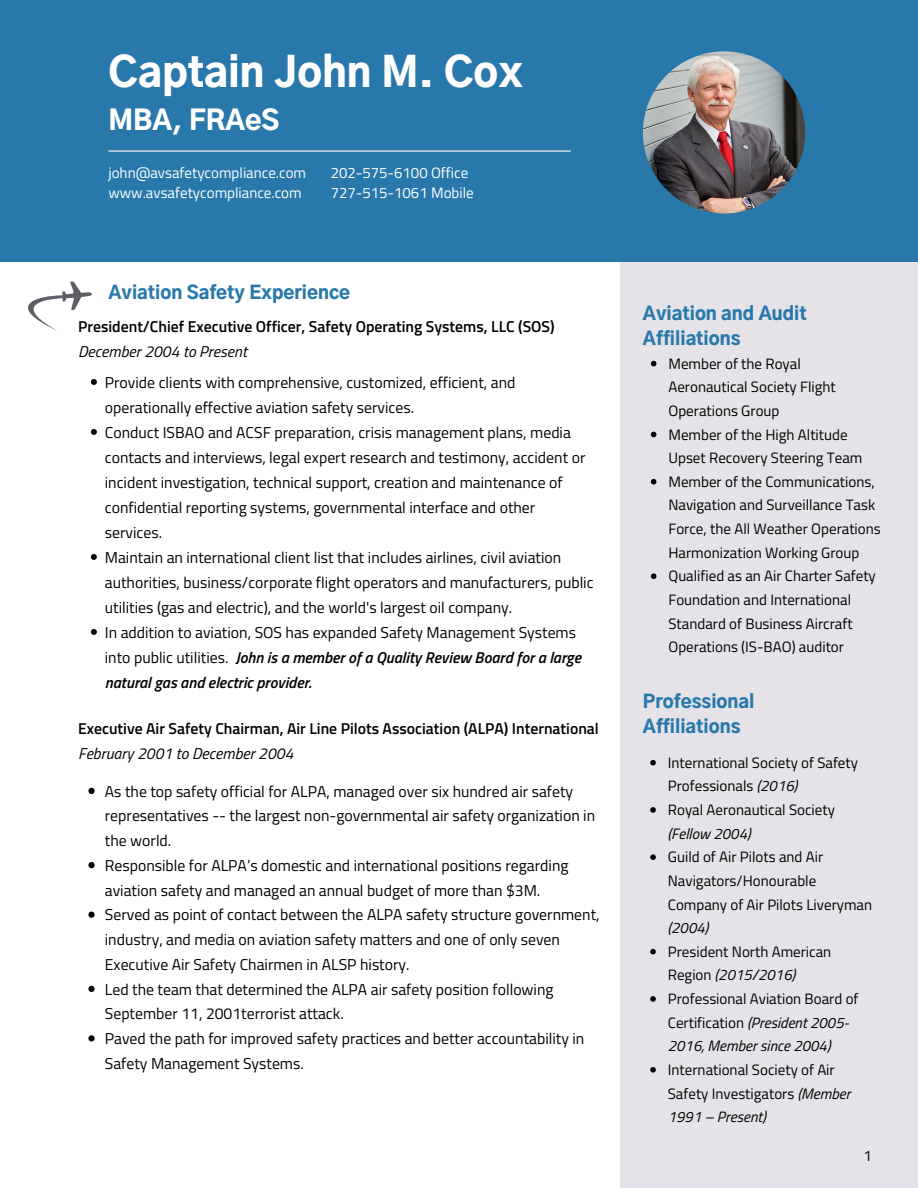
<style>
.page{position:relative;width:918px;height:1188px;background:#fff}
.page>*{position:absolute;margin:0;border:0;box-sizing:border-box;transform-origin:0 0}
.t1{font:900 40.5px "Gothic A1";color:#fff}
.t2{font:900 27px "Gothic A1";color:#fff}
.t3{font:900 18px/24.8px "Gothic A1";color:#2878ab}
.t4{font:15.75px/25px "Titillium Web";color:#000}
.t5{font:600 15.75px "Titillium Web";color:#000}
.t6{font:italic 15.75px "Titillium Web";color:#000}
.t7{font:15px/23.7px "Titillium Web";color:#000}
.t8{font:15px/20.2px "Titillium Web";color:#fff}
.t9{font:italic 15px "Titillium Web";color:#000}
.s1{font-weight:600;font-style:italic}
.s2{font-style:italic}
</style>
<div class="page">
<div style="left:620px;top:263px;width:298px;height:925px;background:#e5e3e7"></div>
<div style="left:0;top:0;width:918px;height:262px;background:#2878ab"></div>
<hr style="left:108px;top:150px;width:463px;height:2px;background:#fff">
<img style="left:643px;top:51px;width:162px;height:163px;border-radius:50%">
<svg style="left:28px;top:281px;width:64px;height:50px"></svg>
<svg style="left:91px;top:379px;width:6px;height:6px"></svg>
<svg style="left:91px;top:429px;width:6px;height:6px"></svg>
<svg style="left:91px;top:554px;width:6px;height:6px"></svg>
<svg style="left:91px;top:629px;width:6px;height:6px"></svg>
<svg style="left:651px;top:361px;width:5px;height:5px"></svg>
<svg style="left:651px;top:432px;width:5px;height:5px"></svg>
<svg style="left:651px;top:479px;width:5px;height:6px"></svg>
<svg style="left:651px;top:573px;width:5px;height:6px"></svg>
<svg style="left:88px;top:788px;width:7px;height:6px"></svg>
<svg style="left:88px;top:862px;width:7px;height:6px"></svg>
<svg style="left:88px;top:912px;width:7px;height:6px"></svg>
<svg style="left:88px;top:986px;width:7px;height:6px"></svg>
<svg style="left:88px;top:1035px;width:7px;height:6px"></svg>
<svg style="left:650px;top:760px;width:6px;height:6px"></svg>
<svg style="left:650px;top:807px;width:6px;height:6px"></svg>
<svg style="left:650px;top:854px;width:6px;height:6px"></svg>
<svg style="left:650px;top:949px;width:6px;height:6px"></svg>
<svg style="left:650px;top:996px;width:6px;height:6px"></svg>
<svg style="left:650px;top:1067px;width:6px;height:6px"></svg>
<h1 class="t1" style="left:108px;top:55px;width:416px">Captain John M. Cox</h1>
<h2 class="t2" style="left:108px;top:108px;width:173px">MBA, FRAeS</h2>
<p class="t8" style="left:108px;top:162px;width:199px">john@avsafetycompliance.com www.avsafetycompliance.com</p>
<p class="t8" style="left:331px;top:162px;width:145px">202-575-6100 Office<br>727-515-1061 Mobile</p>
<p class="t3" style="left:108px;top:281px;width:243px">Aviation Safety Experience</p>
<p class="t5" style="left:78px;top:314px;width:478px">President/Chief Executive Officer, Safety Operating Systems, LLC (SOS)</p>
<p class="t6" style="left:78px;top:339px;width:170px">December 2004 to Present</p>
<p class="t4" style="left:105px;top:370px;width:490px">Provide clients with comprehensive, customized, efficient, and operationally effective aviation safety services.<br>Conduct ISBAO and ACSF preparation, crisis management plans, media contacts and interviews, legal expert research and testimony, accident or incident investigation, technical support, creation and maintenance of confidential reporting systems, governmental interface and other services.<br>Maintain an international client list that includes airlines, civil aviation authorities, business/corporate flight operators and manufacturers, public utilities (gas and electric), and the world's largest oil company.<br>In addition to aviation, SOS has expanded Safety Management Systems into public utilities. <span class="s1">John is a member of a Quality Review Board for a large natural gas and electric provider.</span></p>
<p class="t5" style="left:78px;top:716px;width:522px">Executive Air Safety Chairman, Air Line Pilots Association (ALPA) International</p>
<p class="t6" style="left:78px;top:741px;width:217px">February 2001 to December 2004</p>
<p class="t4" style="left:105px;top:779px;width:496px">As the top safety official for ALPA, managed over six hundred air safety representatives -- the largest non-governmental air safety organization in the world.<br>Responsible for ALPA’s domestic and international positions regarding aviation safety and managed an annual budget of more than $3M.<br>Served as point of contact between the ALPA safety structure government, industry, and media on aviation safety matters and one of only seven Executive Air Safety Chairmen in ALSP history.<br>Led the team that determined the ALPA air safety position following September 11, 2001terrorist attack.<br>Paved the path for improved safety practices and better accountability in Safety Management Systems.</p>
<p class="t3" style="left:643px;top:302px;width:165px">Aviation and Audit<br>Affiliations</p>
<p class="t7" style="left:668px;top:351px;width:214px">Member of the Royal<br>Aeronautical Society Flight<br>Operations Group<br>Member of the High Altitude<br>Upset Recovery Steering Team<br>Member of the Communications,<br>Navigation and Surveillance Task<br>Force, the All Weather Operations<br>Harmonization Working Group<br>Qualified as an Air Charter Safety<br>Foundation and International<br>Standard of Business Aircraft<br>Operations (IS-BAO) auditor</p>
<p class="t3" style="left:643px;top:691px;width:113px">Professional<br>Affiliations</p>
<p class="t7" style="left:668px;top:750px;width:192px">International Society of Safety<br>Professionals <span class="s2">(2016)<br></span>Royal Aeronautical Society</p>
<p class="t9" style="left:668px;top:822px;width:84px">(Fellow 2004)</p>
<p class="t7" style="left:668px;top:845px;width:206px">Guild of Air Pilots and Air<br>Navigators/Honourable<br>Company of Air Pilots Liveryman</p>
<p class="t9" style="left:668px;top:916px;width:42px">(2004)</p>
<p class="t7" style="left:668px;top:939px;width:192px">President North American<br>Region <span class="s2">(2015/2016)<br></span>Professional Aviation Board of<br>Certification <span class="s2">(President 2005-<br>2016, Member since 2004)</span></p>
<p class="t7" style="left:668px;top:1057px;width:184px">International Society of Air<br>Safety Investigators <span class="s2">(Member<br>1991 – Present)</span></p>
<p class="t7" style="left:863px;top:1143px;width:10px">1</p>
</div>
